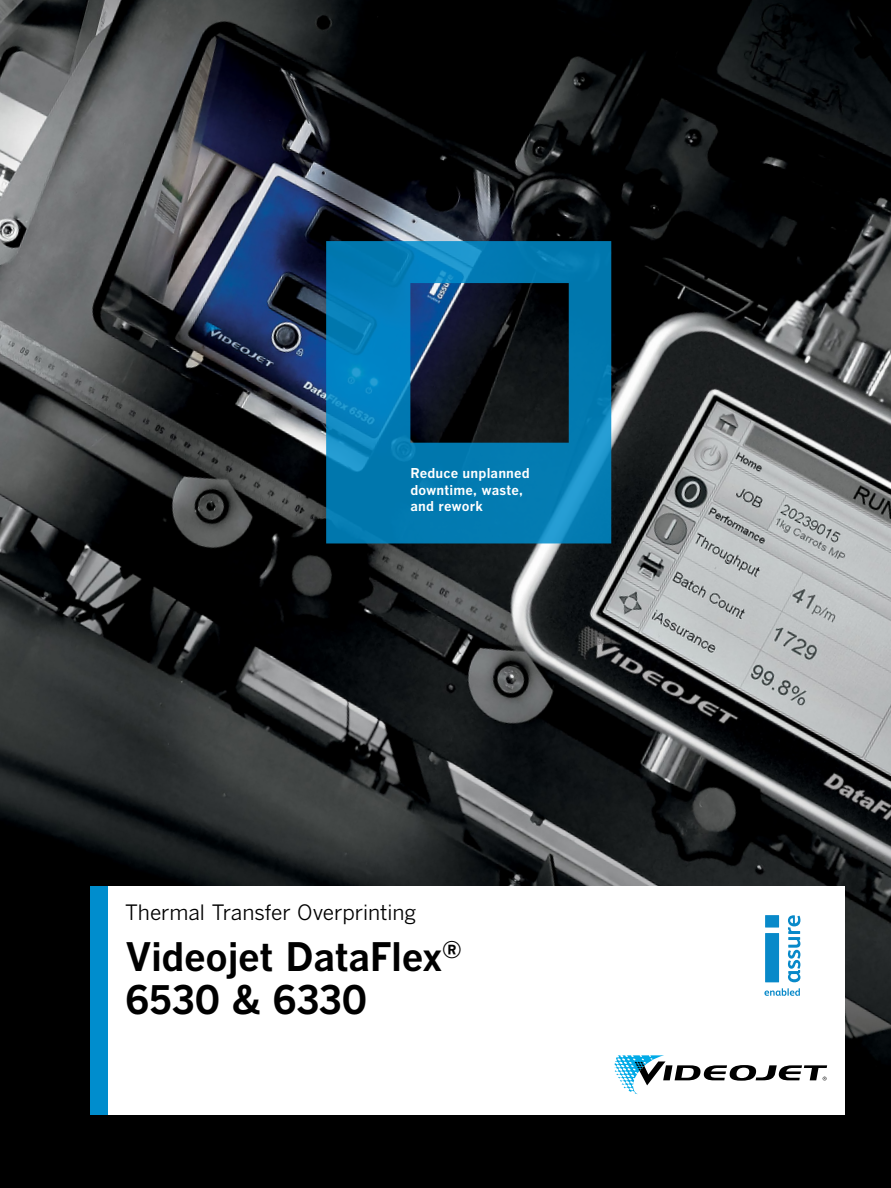
<style>
.page{position:relative;width:891px;height:1188px;background:#fff}
.page>*{position:absolute;margin:0;border:0;box-sizing:border-box;transform-origin:0 0}
.t1{font:700 39px/43.5px "Benton Gothic";letter-spacing:-.01em;color:#000}
.t2{font:21px "Benton Gothic";letter-spacing:-.005em;color:#000}
.t3{font:700 13.5px/16.5px "Benton Gothic";letter-spacing:.01em;color:#fff}
</style>
<div class="page">
<img style="left:0;top:0;width:891px;height:1188px">
<svg style="left:326px;top:241px;width:285px;height:302px;background:#08608c"></svg>
<div style="left:91px;top:886px;width:17px;height:229px;background:#008dcd"></div>
<div style="left:108px;top:886px;width:736px;height:229px;background:#fff"></div>
<svg style="left:615px;top:1055px;width:212px;height:39px"></svg>
<div style="left:765px;top:915px;width:14px;height:13px;background:#0889c9"></div>
<div style="left:765px;top:933px;width:14px;height:49px;background:#0889c9"></div>
<svg style="left:788px;top:915px;width:12px;height:67px"></svg>
<svg style="left:764px;top:988px;width:36px;height:8px"></svg>
<p class="t3" style="left:410px;top:466px;width:121px">Reduce unplanned downtime, waste, and rework</p>
<h2 class="t2" style="left:125px;top:900px;width:293px">Thermal Transfer Overprinting</h2>
<h1 class="t1" style="left:125px;top:935px;width:338px">Videojet DataFlex<sup>®<br></sup>6530 &amp; 6330</h1>
</div>
